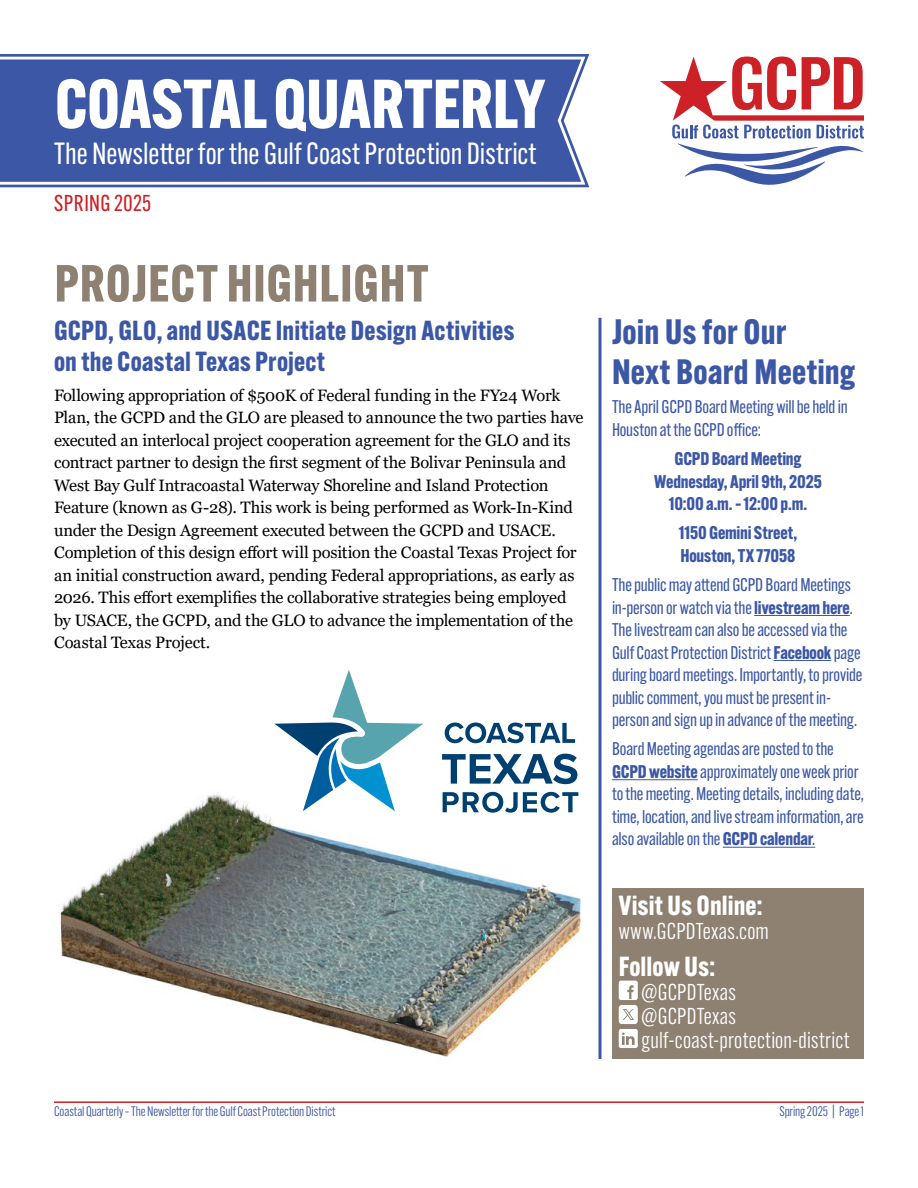
<style>
.page{position:relative;width:918px;height:1188px;background:#fff}
.page>*{position:absolute;margin:0;border:0;box-sizing:border-box;transform-origin:0 0}
.lvl1-title{font:700 67.5px "Alternate Gothic ATF";letter-spacing:-.005em;color:#fff}
.lvl1-title-2{font:700 51px "Alternate Gothic ATF";letter-spacing:.015em;color:#8e8172}
.lvl2-title{font:700 34.5px/40.5px "Alternate Gothic ATF";letter-spacing:.005em;color:#3b57a6}
.lvl1-title-3{font:30px "Alternate Gothic ATF";letter-spacing:.005em;color:#fff}
.lvl2-title-2{font:700 27px/31.5px "Alternate Gothic ATF";letter-spacing:.01em;color:#3b57a6}
.lvl1-title-4{font:700 27px "Alternate Gothic ATF";letter-spacing:.005em;color:#fff}
.lvl1-title-5{font:22.5px "Alternate Gothic ATF";letter-spacing:.015em;color:#fff}
.lvl1-title-6{font:22.5px "Alternate Gothic ATF";letter-spacing:.015em;color:#cc2126}
.Bullets{font:18px/22.5px "Alternate Gothic ATF";letter-spacing:-.01em;color:#3b57a6}
.Bullets-2{font:700 18px/22.5px "Alternate Gothic ATF";letter-spacing:-.01em;color:#3b57a6;text-align:center}
.Body_Text{font:16.5px/22.5px "Georgia";letter-spacing:-.01em;color:#000}
.t1{font:13.5px "Alternate Gothic ATF";color:#3b57a6}
.s1{font-weight:700}
</style>
<div class="page">
<div style="left:612px;top:888px;width:252px;height:171px;background:#8e8172"></div>
<svg style="left:619px;top:981px;width:19px;height:67px"></svg>
<svg style="left:0;top:54px;width:589px;height:133px;fill:#3b57a6"></svg>
<svg style="left:660px;top:57px;width:204px;height:128px"></svg>
<svg style="left:598px;top:318px;width:4px;height:741px"></svg>
<hr style="left:754px;top:615px;width:96px;height:1px;background:#3b57a6">
<hr style="left:774px;top:660px;width:57px;height:1px;background:#3b57a6">
<hr style="left:612px;top:779px;width:86px;height:1px;background:#3b57a6">
<hr style="left:723px;top:847px;width:92px;height:1px;background:#3b57a6">
<img style="left:60px;top:791px;width:521px;height:266px">
<svg style="left:274px;top:670px;width:149px;height:141px"></svg>
<svg style="left:445px;top:723px;width:130px;height:20px"></svg>
<svg style="left:442px;top:754px;width:135px;height:30px"></svg>
<svg style="left:443px;top:792px;width:135px;height:21px"></svg>
<hr style="left:54px;top:1101px;width:810px;height:2px;background:#cc2126">
<p class="lvl1-title" style="left:55px;top:61px;width:492px">COASTAL QUARTERLY</p>
<p class="lvl1-title-3" style="left:54px;top:135px;width:484px">The Newsletter for the Gulf Coast Protection District</p>
<p class="lvl1-title-6" style="left:54px;top:189px;width:98px">SPRING 2025</p>
<p class="lvl1-title-2" style="left:55px;top:251px;width:376px">PROJECT HIGHLIGHT</p>
<p class="lvl2-title-2" style="left:54px;top:314px;width:462px">GCPD, GLO, and USACE Initiate Design Activities on the Coastal Texas Project</p>
<p class="Body_Text" style="left:54px;top:384px;width:531px">Following appropriation of $500K of Federal funding in the FY24 Work Plan, the GCPD and the GLO are pleased to announce the two parties have executed an interlocal project cooperation agreement for the GLO and its contract partner to design the first segment of the Bolivar Peninsula and West Bay Gulf Intracoastal Waterway Shoreline and Island Protection Feature (known as G-28). This work is being performed as Work-In-Kind under the Design Agreement executed between the GCPD and USACE.<br>Completion of this design effort will position the Coastal Texas Project for an initial construction award, pending Federal appropriations, as early as 2026. This effort exemplifies the collaborative strategies being employed by USACE, the GCPD, and the GLO to advance the implementation of the Coastal Texas Project.</p>
<p class="lvl2-title" style="left:612px;top:311px;width:245px">Join Us for Our<br>Next Board Meeting</p>
<p class="Bullets" style="left:612px;top:396px;width:237px">The April GCPD Board Meeting will be held in<br>Houston at the GCPD office:</p>
<p class="Bullets-2" style="left:654px;top:447px;width:169px">GCPD Board Meeting<br>Wednesday, April 9th, 2025<br>10:00 a.m. – 12:00 p.m.</p>
<p class="Bullets-2" style="left:679px;top:522px;width:120px;text-align:left">1150 Gemini Street,<br>Houston, TX 77058</p>
<p class="Bullets" style="left:612px;top:574px;width:252px">The public may attend GCPD Board Meetings in-person or watch via the <span class="s1">livestream here</span>.<br>The livestream can also be accessed via the Gulf Coast Protection District <span class="s1">Facebook</span> page during board meetings. Importantly, to provide public comment, you must be present in&shy;person and sign up in advance of the meeting.</p>
<p class="Bullets" style="left:612px;top:738px;width:254px">Board Meeting agendas are posted to the <span class="s1">GCPD website</span> approximately one week prior to the meeting. Meeting details, including date, time, location, and live stream information, are also available on the <span class="s1">GCPD calendar</span>.</p>
<p class="lvl1-title-4" style="left:619px;top:889px;width:145px">Visit Us Online:</p>
<p class="lvl1-title-5" style="left:619px;top:918px;width:152px">www.GCPDTexas.com</p>
<p class="lvl1-title-4" style="left:619px;top:949px;width:98px">Follow Us:</p>
<p class="lvl1-title-5" style="left:642px;top:979px;width:96px">@GCPDTexas</p>
<p class="lvl1-title-5" style="left:642px;top:1003px;width:96px">@GCPDTexas</p>
<p class="lvl1-title-5" style="left:642px;top:1027px;width:209px">gulf-coast-protection-district</p>
<p class="t1" style="left:54px;top:1104px;width:283px">Coastal Quarterly – The Newsletter for the Gulf Coast Protection District</p>
<p class="t1" style="left:779px;top:1104px;width:86px">Spring 2025 | Page 1</p>
</div>
